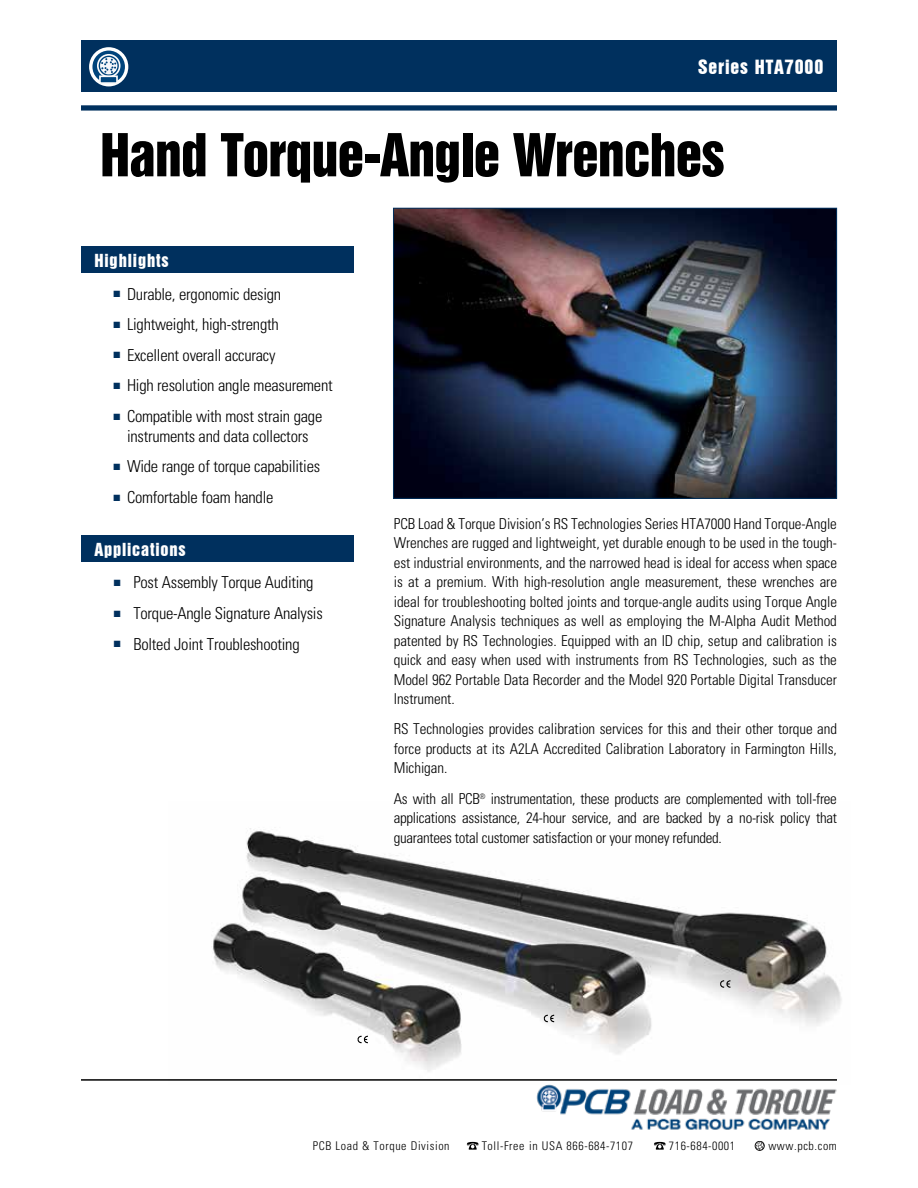
<style>
.page{position:relative;width:918px;height:1188px;background:#fff}
.page>*{position:absolute;margin:0;border:0;box-sizing:border-box;transform-origin:0 0}
.t1{font:54px "Swiss 921 BT Regular A";letter-spacing:-.015em;color:#000}
.t2{font:18px "Swiss 921 BT Regular A";letter-spacing:.05em;color:#fff}
.t3{font:300 condensed 16.5px/19.8px "Univers";letter-spacing:-.015em;color:#000;text-align:center}
.t4{font:16.5px "Swiss 921 BT Regular A";letter-spacing:.05em;color:#fff}
.t5{font:300 condensed 15px/19.5px "Univers";letter-spacing:-.005em;color:#000;text-align:justify}
.t6{font:300 condensed 12px "Univers";letter-spacing:.05em;color:#000}
.s1{color:#00305e}
</style>
<div class="page">
<img style="left:213px;top:828px;width:629px;height:244px">
<div style="left:81px;top:246px;width:273px;height:27px;background:#00305e"></div>
<div style="left:81px;top:535px;width:273px;height:27px;background:#00305e"></div>
<img style="left:395px;top:210px;width:440px;height:287px">
<div style="left:393px;top:208px;width:444px;height:291px;border:1px solid #00305e"></div>
<svg style="left:357px;top:1036px;width:11px;height:7px"></svg>
<svg style="left:544px;top:1015px;width:10px;height:7px"></svg>
<svg style="left:720px;top:980px;width:10px;height:8px"></svg>
<hr style="left:81px;top:1079px;width:756px;height:2px;background:#000">
<svg style="left:467px;top:1142px;width:12px;height:8px"></svg>
<svg style="left:654px;top:1142px;width:12px;height:8px"></svg>
<div style="left:755px;top:1141px;width:9px;height:10px;border:1px solid #1a1818;border-radius:50%"></div>
<svg style="left:755px;top:1141px;width:9px;height:9px"></svg>
<img style="left:536px;top:1084px;width:301px;height:46px">
<div style="left:81px;top:105px;width:756px;height:6px;background:#00305e"></div>
<div style="left:81px;top:40px;width:756px;height:52px;background:#00305e"></div>
<svg style="left:89px;top:47px;width:39px;height:39px"></svg>
<p class="t2" style="left:698px;top:56px;width:127px">Series HTA7000</p>
<h1 class="t1" style="left:100px;top:120px;width:626px">Hand Torque-Angle Wrenches</h1>
<p class="t4" style="left:94px;top:250px;width:76px">Highlights</p>
<p class="t3" style="left:114px;top:284px;width:169px"><span class="s1">■</span> Durable, ergonomic design</p>
<p class="t3" style="left:114px;top:314px;width:167px"><span class="s1">■</span> Lightweight, high-strength</p>
<p class="t3" style="left:114px;top:345px;width:163px"><span class="s1">■</span> Excellent overall accuracy</p>
<p class="t3" style="left:114px;top:376px;width:221px"><span class="s1">■</span> High resolution angle measurement</p>
<p class="t3" style="left:114px;top:406px;width:210px"><span class="s1">■</span> Compatible with most strain gage instruments and data collectors</p>
<p class="t3" style="left:114px;top:457px;width:208px"><span class="s1">■</span> Wide range of torque capabilities</p>
<p class="t3" style="left:114px;top:487px;width:161px"><span class="s1">■</span> Comfortable foam handle</p>
<p class="t4" style="left:94px;top:539px;width:93px">Applications</p>
<p class="t3" style="left:114px;top:573px;width:201px"><span class="s1">■</span> Post Assembly Torque Auditing</p>
<p class="t3" style="left:114px;top:603px;width:210px"><span class="s1">■</span> Torque-Angle Signature Analysis</p>
<p class="t3" style="left:114px;top:634px;width:187px"><span class="s1">■</span> Bolted Joint Troubleshooting</p>
<p class="t5" style="left:394px;top:514px;width:445px">PCB Load &amp; Torque Division’s RS Technologies Series HTA7000 Hand Torque-Angle Wrenches are rugged and lightweight, yet durable enough to be used in the tough&shy;est industrial environments, and the narrowed head is ideal for access when space is at a premium. With high-resolution angle measurement, these wrenches are ideal for troubleshooting bolted joints and torque-angle audits using Torque Angle Signature Analysis techniques as well as employing the M-Alpha Audit Method patented by RS Technologies. Equipped with an ID chip, setup and calibration is quick and easy when used with instruments from RS Technologies, such as the Model 962 Portable Data Recorder and the Model 920 Portable Digital Transducer Instrument.</p>
<p class="t5" style="left:394px;top:719px;width:445px">RS Technologies provides calibration services for this and their other torque and force products at its A2LA Accredited Calibration Laboratory in Farmington Hills, Michigan.</p>
<p class="t5" style="left:394px;top:789px;width:445px">As with all PCB<sup>®</sup> instrumentation, these products are complemented with toll-free applications assistance, 24-hour service, and are backed by a no-risk policy that guarantees total customer satisfaction or your money refunded.</p>
<p class="t6" style="left:313px;top:1138px;width:138px">PCB Load &amp; Torque Division</p>
<p class="t6" style="left:482px;top:1138px;width:153px">Toll-Free in USA 866-684-7107</p>
<p class="t6" style="left:669px;top:1138px;width:68px">716-684-0001</p>
<p class="t6" style="left:768px;top:1138px;width:70px">www.pcb.com</p>
</div>
